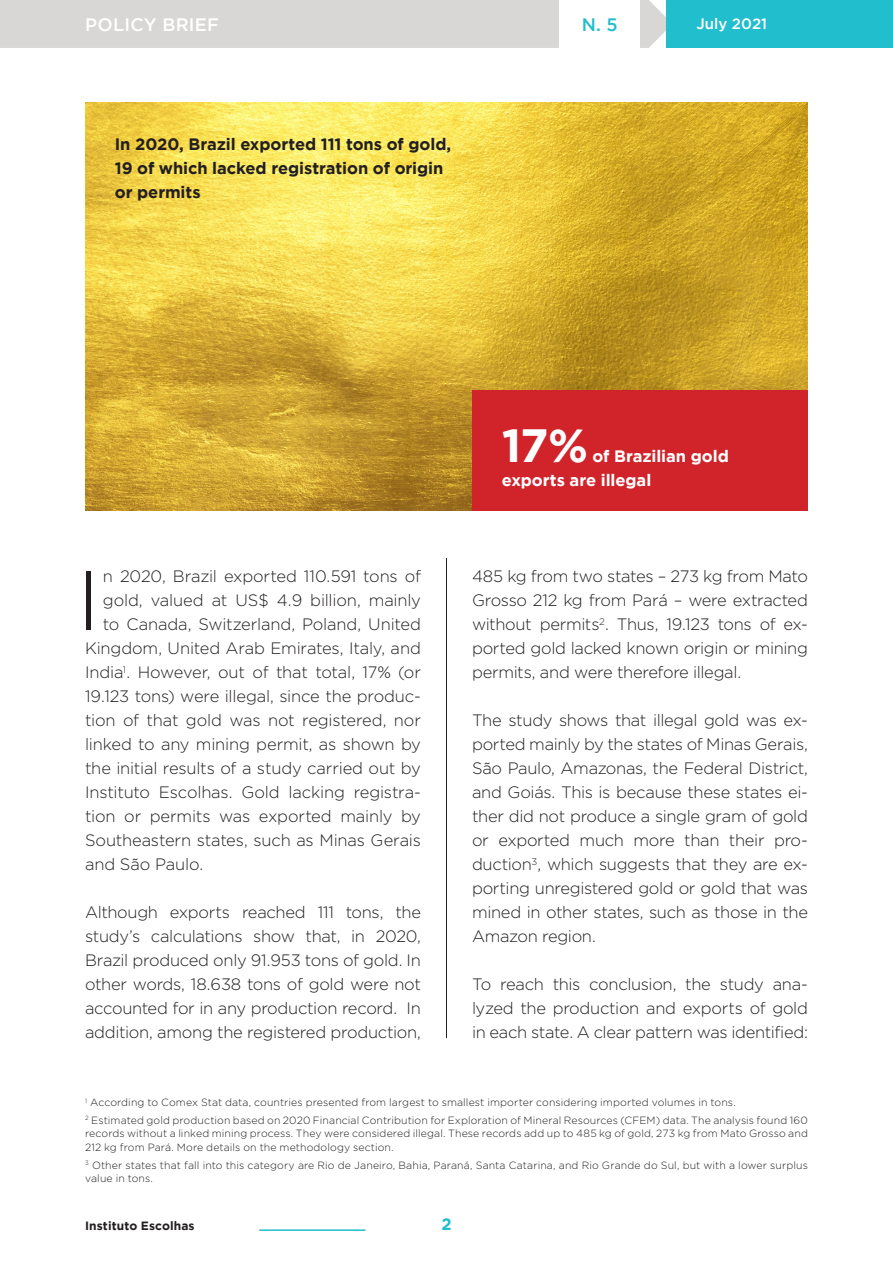
<style>
.page{position:relative;width:893px;height:1263px;background:#fff}
.page>*{position:absolute;margin:0;border:0;box-sizing:border-box;transform-origin:0 0}
.BODY_TXT{font:300 84px "Gotham";color:#231f20}
.BODY_TXT-2{font:700 46.5px "Gotham";color:#fff}
.t1{font:500 18px "Gotham";letter-spacing:.015em;color:#fff}
.t2{font:500 18px "Gotham";color:#21bece}
.BODY_TXT-3{font:300 16.5px/24px "Gotham";letter-spacing:-.015em;color:#231f20;text-align:justify}
.BODY_TXT-4{font:700 16.5px/24px "Gotham";letter-spacing:-.005em;color:#231f20}
.BODY_TXT-5{font:700 16.5px "Gotham";letter-spacing:-.005em;color:#fff}
.BODY_TXT-6{font:700 16.5px "Gotham Rounded";color:#21bece}
.t3{font:500 15px "Gotham";color:#fff}
.BODY_TXT-7{font:700 12px "Gotham";letter-spacing:.01em;color:#231f20}
.FONTE_LEGENDA{font:300 10.5px/13.5px "Gotham";letter-spacing:.01em;color:#231f20;text-align:justify}
</style>
<div class="page">
<hr style="left:446px;top:558px;width:1px;height:480px;background:#231f20">
<div style="left:0;top:0;width:667px;height:48px;background:#d9d7d6"></div>
<div style="left:560px;top:0;width:80px;height:72px;background:#fff"></div>
<hr style="left:259px;top:1229px;width:106px;height:2px;background:#21bece">
<img style="left:85px;top:102px;width:723px;height:408px">
<div style="left:472px;top:390px;width:336px;height:120px;background:#d1232a"></div>
<div style="left:667px;top:0;width:226px;height:48px;background:#21bece"></div>
<p class="t1" style="left:85px;top:14px;width:135px">POLICY BRIEF</p>
<p class="t2" style="left:582px;top:14px;width:37px">N. 5</p>
<p class="BODY_TXT-4" style="left:115px;top:132px;width:338px">In 2020, Brazil exported 111 tons of gold,<br>19 of which lacked registration of origin or permits</p>
<p class="t3" style="left:696px;top:16px;width:72px">July 2021</p>
<p class="BODY_TXT-2" style="left:502px;top:419px;width:88px">17%</p>
<p class="BODY_TXT-5" style="left:592px;top:447px;width:138px">of Brazilian gold</p>
<p class="BODY_TXT-5" style="left:502px;top:471px;width:151px">exports are illegal</p>
<p class="BODY_TXT-3" style="left:103px;top:564px;width:320px">n 2020, Brazil exported 110.591 tons of</p>
<p class="BODY_TXT-3" style="left:103px;top:588px;width:320px">gold, valued at US$ 4.9 billion, mainly</p>
<p class="BODY_TXT-3" style="left:103px;top:612px;width:320px">to Canada, Switzerland, Poland, United</p>
<p class="BODY_TXT-3" style="left:85px;top:636px;width:337px">Kingdom, United Arab Emirates, Italy, and</p>
<p class="BODY_TXT-3" style="left:85px;top:660px;width:337px">India<sup>1</sup>. However, out of that total, 17% (or</p>
<p class="BODY_TXT-3" style="left:85px;top:684px;width:337px">19.123 tons) were illegal, since the produc-</p>
<p class="BODY_TXT-3" style="left:85px;top:708px;width:337px">tion of that gold was not registered, nor</p>
<p class="BODY_TXT-3" style="left:85px;top:732px;width:337px">linked to any mining permit, as shown by</p>
<p class="BODY_TXT-3" style="left:85px;top:756px;width:337px">the initial results of a study carried out by</p>
<p class="BODY_TXT-3" style="left:85px;top:780px;width:337px">Instituto Escolhas. Gold lacking registra-</p>
<p class="BODY_TXT-3" style="left:85px;top:804px;width:337px">tion or permits was exported mainly by</p>
<p class="BODY_TXT-3" style="left:85px;top:828px;width:337px">Southeastern states, such as Minas Gerais</p>
<p class="BODY_TXT-3" style="left:85px;top:852px;width:120px">and São Paulo.</p>
<p class="BODY_TXT-3" style="left:85px;top:900px;width:337px">Although exports reached 111 tons, the study’s calculations show that, in 2020, Brazil produced only 91.953 tons of gold. In other words, 18.638 tons of gold were not accounted for in any production record. In addition, among the registered production,</p>
<p class="BODY_TXT" style="left:77px;top:555px;width:25px">I</p>
<p class="BODY_TXT-3" style="left:472px;top:564px;width:337px">485 kg from two states – 273 kg from Mato Grosso 212 kg from Pará – were extracted without permits<sup>2</sup>. Thus, 19.123 tons of ex&shy;ported gold lacked known origin or mining permits, and were therefore illegal.</p>
<p class="BODY_TXT-3" style="left:472px;top:708px;width:337px">The study shows that illegal gold was ex&shy;ported mainly by the states of Minas Gerais, São Paulo, Amazonas, the Federal District, and Goiás. This is because these states ei&shy;ther did not produce a single gram of gold or exported much more than their pro&shy;duction<sup>3</sup>, which suggests that they are ex&shy;porting unregistered gold or gold that was mined in other states, such as those in the Amazon region.</p>
<p class="BODY_TXT-3" style="left:472px;top:972px;width:337px">To reach this conclusion, the study ana&shy;lyzed the production and exports of gold in each state. A clear pattern was identified:</p>
<p class="FONTE_LEGENDA" style="left:85px;top:1095px;width:652px"><sup>1</sup> According to Comex Stat data, countries presented from largest to smallest importer considering imported volumes in tons.</p>
<p class="FONTE_LEGENDA" style="left:85px;top:1113px;width:724px"><sup>2</sup> Estimated gold production based on 2020 Financial Contribution for Exploration of Mineral Resources (CFEM) data. The analysis found 160 records without a linked mining process. They were considered illegal. These records add up to 485 kg of gold, 273 kg from Mato Grosso and 212 kg from Pará. More details on the methodology section.</p>
<p class="FONTE_LEGENDA" style="left:85px;top:1158px;width:724px"><sup>3</sup> Other states that fall into this category are Rio de Janeiro, Bahia, Paraná, Santa Catarina, and Rio Grande do Sul, but with a lower surplus value in tons.</p>
<p class="BODY_TXT-7" style="left:85px;top:1219px;width:111px">Instituto Escolhas</p>
<p class="BODY_TXT-6" style="left:441px;top:1212px;width:12px">2</p>
</div>
